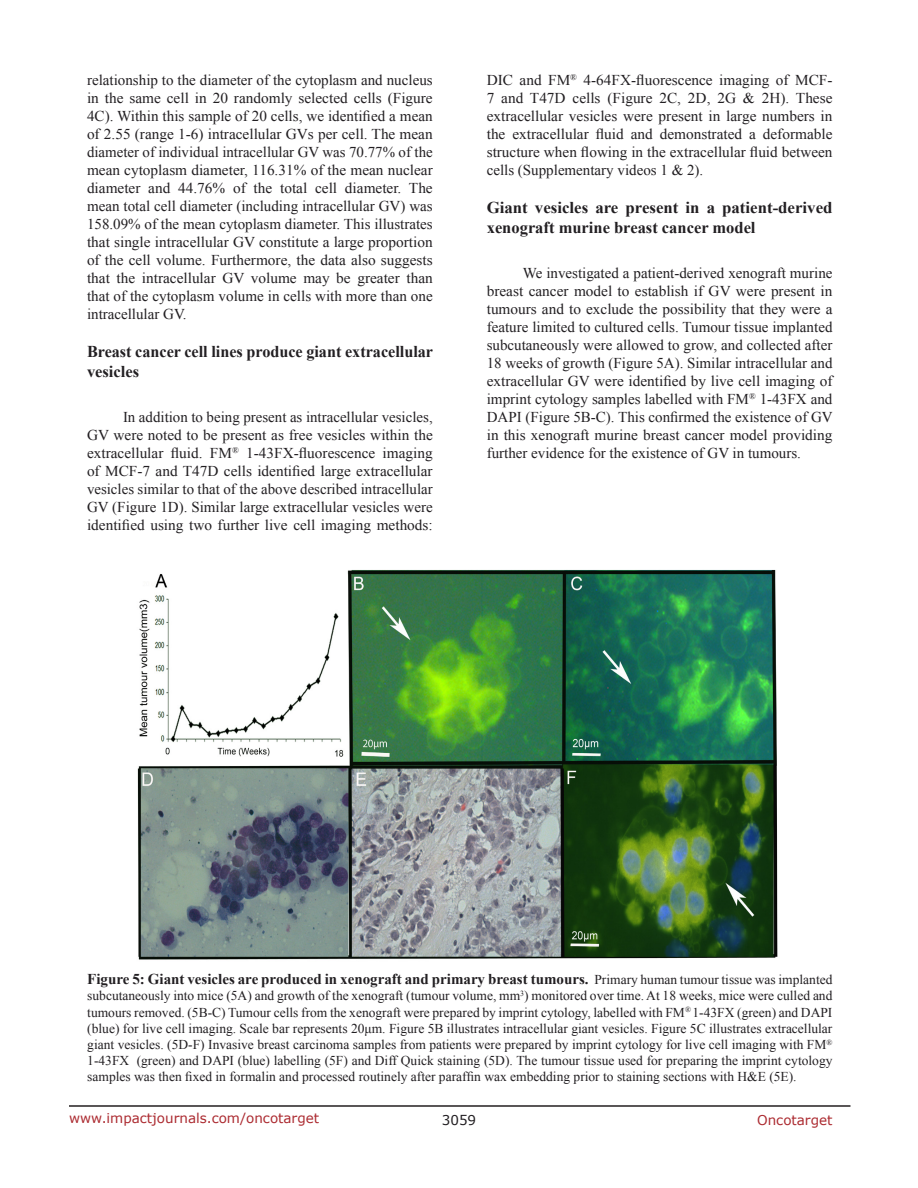
<style>
.page{position:relative;width:918px;height:1188px;background:#fff}
.page>*{position:absolute;margin:0;border:0;box-sizing:border-box;transform-origin:0 0}
.SubHeading{font:700 16.5px/19.8px "Times New Roman";color:#221f22}
.BodyText{font:15px/18px "Times New Roman";color:#221f22;text-align:justify}
.FigureText{font:700 15px "Times New Roman";color:#221f22}
.FigureText-2{font:13.5px/16.2px "Times New Roman";color:#221f22;text-align:justify}
.t1{font:13.5px "Verdana";color:#ac2b31}
.t2{font:13.5px "Verdana";color:#221f22}
.s1{font-weight:400;font-size:13.5px}
</style>
<div class="page">
<hr style="left:69px;top:1105px;width:781px;height:2px;background:#231f20">
<img style="left:137px;top:569px;width:641px;height:391px">
<p class="BodyText" style="left:87px;top:71px;width:347px">relationship to the diameter of the cytoplasm and nucleus in the same cell in 20 randomly selected cells (Figure 4C). Within this sample of 20 cells, we identified a mean of 2.55 (range 1-6) intracellular GVs per cell. The mean diameter of individual intracellular GV was 70.77% of the mean cytoplasm diameter, 116.31% of the mean nuclear diameter and 44.76% of the total cell diameter. The mean total cell diameter (including intracellular GV) was 158.09% of the mean cytoplasm diameter. This illustrates that single intracellular GV constitute a large proportion of the cell volume. Furthermore, the data also suggests that the intracellular GV volume may be greater than that of the cytoplasm volume in cells with more than one intracellular GV.</p>
<p class="SubHeading" style="left:87px;top:341px;width:348px">Breast cancer cell lines produce giant extracellular vesicles</p>
<p class="BodyText" style="left:87px;top:408px;width:347px;text-indent:36px">In addition to being present as intracellular vesicles, GV were noted to be present as free vesicles within the extracellular fluid. FM<sup>®</sup> 1-43FX-fluorescence imaging of MCF-7 and T47D cells identified large extracellular vesicles similar to that of the above described intracellular GV (Figure 1D). Similar large extracellular vesicles were identified using two further live cell imaging methods:</p>
<p class="BodyText" style="left:487px;top:71px;width:347px">DIC and FM<sup>®</sup> 4-64FX-fluorescence imaging of MCF-7 and T47D cells (Figure 2C, 2D, 2G &amp; 2H). These extracellular vesicles were present in large numbers in the extracellular fluid and demonstrated a deformable structure when flowing in the extracellular fluid between cells (Supplementary videos 1 &amp; 2).</p>
<p class="SubHeading" style="left:487px;top:197px;width:347px">Giant vesicles are present in a patient-derived xenograft murine breast cancer model</p>
<p class="BodyText" style="left:487px;top:264px;width:348px;text-indent:36px">We investigated a patient-derived xenograft murine breast cancer model to establish if GV were present in tumours and to exclude the possibility that they were a feature limited to cultured cells. Tumour tissue implanted subcutaneously were allowed to grow, and collected after 18 weeks of growth (Figure 5A). Similar intracellular and extracellular GV were identified by live cell imaging of imprint cytology samples labelled with FM<sup>®</sup> 1-43FX and DAPI (Figure 5B-C). This confirmed the existence of GV in this xenograft murine breast cancer model providing further evidence for the existence of GV in tumours.</p>
<p class="FigureText" style="left:87px;top:969px;width:747px">Figure 5: Giant vesicles are produced in xenograft and primary breast tumours. <span class="s1">Primary human tumour tissue was implanted</span></p>
<p class="FigureText-2" style="left:87px;top:988px;width:747px">subcutaneously into mice (5A) and growth of the xenograft (tumour volume, mm<sup>3</sup>) monitored over time. At 18 weeks, mice were culled and tumours removed. (5B-C) Tumour cells from the xenograft were prepared by imprint cytology, labelled with FM<sup>®</sup> 1-43FX (green) and DAPI (blue) for live cell imaging. Scale bar represents 20μm. Figure 5B illustrates intracellular giant vesicles. Figure 5C illustrates extracellular giant vesicles. (5D-F) Invasive breast carcinoma samples from patients were prepared by imprint cytology for live cell imaging with FM<sup>® </sup>1-43FX (green) and DAPI (blue) labelling (5F) and Diff Quick staining (5D). The tumour tissue used for preparing the imprint cytology samples was then fixed in formalin and processed routinely after paraffin wax embedding prior to staining sections with H&amp;E (5E).</p>
<p class="t1" style="left:69px;top:1109px;width:252px">www.impactjournals.com/oncotarget</p>
<p class="t2" style="left:442px;top:1111px;width:36px">3059</p>
<p class="t1" style="left:757px;top:1111px;width:77px">Oncotarget</p>
</div>
